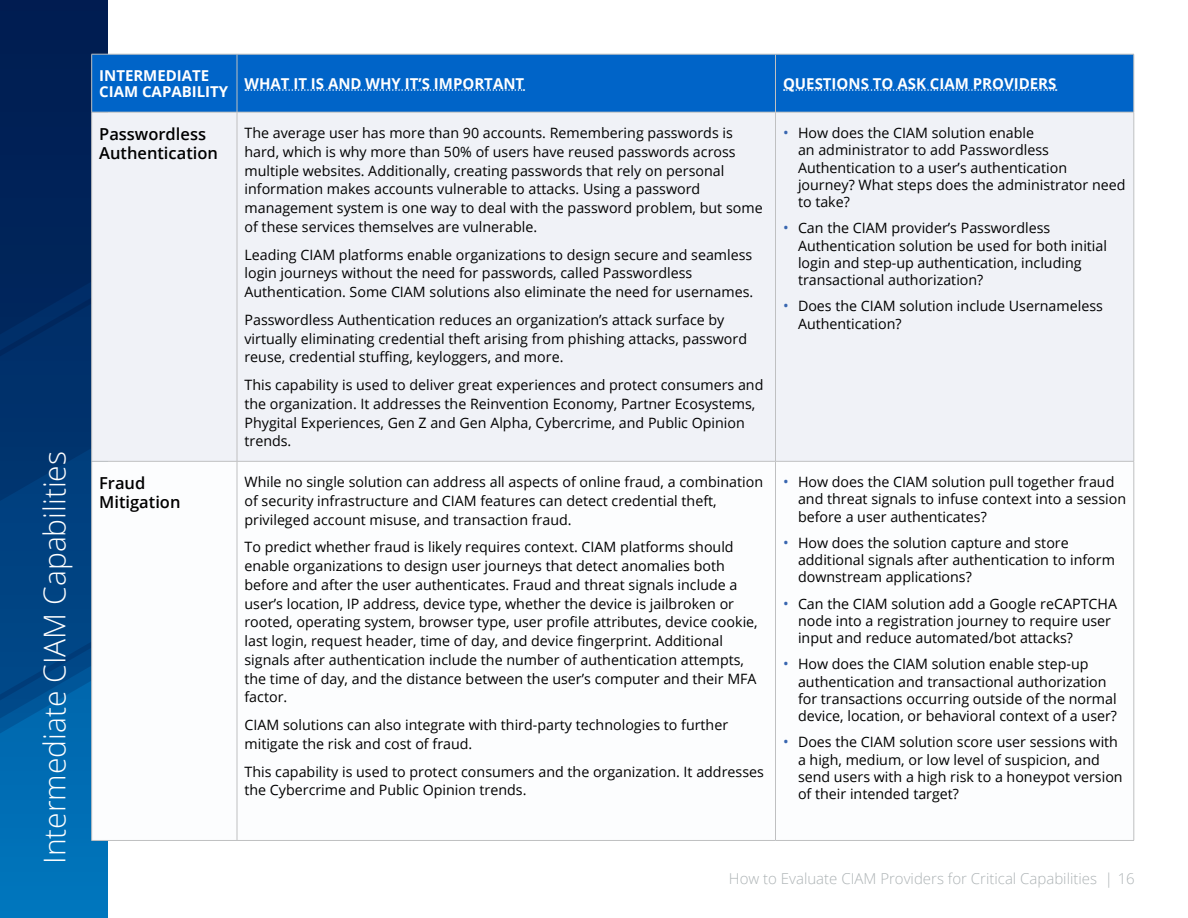
<style>
.page{position:relative;width:1188px;height:918px;background:#fff}
.page>*{position:absolute;margin:0;border:0;box-sizing:border-box;transform-origin:0 0}
.t1{font:300 30px "Open Sans";color:#fff}
.t2{font:600 16.5px/19.5px "Open Sans";color:#000}
.t3{font:700 15px/16.5px "Open Sans";color:#fff}
.t4{font:300 15px "Open Sans";color:#adb3b5}
.t5{font:14.25px/18.8px "Open Sans";color:#000}
.s1{font-size:15px;color:#3866b0}
</style>
<div class="page">
<div style="left:0;top:0;width:108px;height:918px;background:#006fb6"></div>
<svg style="left:0;top:501px;width:91px;height:217px;fill:#004382"></svg>
<svg style="left:0;top:356px;width:92px;height:145px;fill:#00326c"></svg>
<svg style="left:0;top:632px;width:91px;height:68px"></svg>
<svg style="left:0;top:0;width:108px;height:356px"></svg>
<div style="left:92px;top:55px;width:1042px;height:57px;background:#0064c8"></div>
<div style="left:92px;top:113px;width:1042px;height:348px;background:#f0f2f7"></div>
<svg style="left:92px;top:462px;width:1042px;height:378px"></svg>
<hr style="left:92px;top:54px;width:145px;height:1px;background:#bfc0c1">
<hr style="left:91px;top:54px;width:1px;height:58px;background:#bfc0c1">
<hr style="left:237px;top:54px;width:539px;height:1px;background:#bfc0c1">
<hr style="left:237px;top:54px;width:1px;height:58px;background:#bfc0c1">
<hr style="left:776px;top:54px;width:358px;height:1px;background:#bfc0c1">
<hr style="left:775px;top:54px;width:1px;height:58px;background:#bfc0c1">
<hr style="left:1134px;top:54px;width:1px;height:58px;background:#bfc0c1">
<hr style="left:91px;top:112px;width:1px;height:349px;background:#bfc0c1">
<hr style="left:237px;top:112px;width:1px;height:349px;background:#bfc0c1">
<hr style="left:775px;top:112px;width:1px;height:349px;background:#bfc0c1">
<hr style="left:1134px;top:112px;width:1px;height:349px;background:#bfc0c1">
<hr style="left:92px;top:461px;width:145px;height:1px;background:#bfc0c1">
<hr style="left:91px;top:462px;width:1px;height:378px;background:#bfc0c1">
<hr style="left:237px;top:461px;width:539px;height:1px;background:#bfc0c1">
<hr style="left:237px;top:462px;width:1px;height:378px;background:#bfc0c1">
<hr style="left:776px;top:461px;width:358px;height:1px;background:#bfc0c1">
<hr style="left:775px;top:462px;width:1px;height:378px;background:#bfc0c1">
<hr style="left:1134px;top:462px;width:1px;height:378px;background:#bfc0c1">
<hr style="left:92px;top:840px;width:145px;height:1px;background:#bfc0c1">
<hr style="left:237px;top:840px;width:539px;height:1px;background:#bfc0c1">
<hr style="left:776px;top:840px;width:358px;height:1px;background:#bfc0c1">
<hr style="left:92px;top:112px;width:145px;height:1px;background:#bfc0c1">
<hr style="left:237px;top:112px;width:539px;height:1px;background:#bfc0c1">
<hr style="left:776px;top:112px;width:358px;height:1px;background:#bfc0c1">
<svg style="left:245px;top:89px;width:279px;height:2px"></svg>
<svg style="left:784px;top:89px;width:273px;height:2px"></svg>
<h1 class="t1" style="left:34px;top:864px;width:414px;rotate:-90deg">Intermediate CIAM Capabilities</h1>
<p class="t3" style="left:99px;top:67px;width:131px">INTERMEDIATE<br>CIAM CAPABILITY</p>
<p class="t3" style="left:244px;top:75px;width:281px">WHAT IT IS AND WHY IT’S IMPORTANT</p>
<p class="t3" style="left:783px;top:75px;width:275px">QUESTIONS TO ASK CIAM PROVIDERS</p>
<p class="t2" style="left:99px;top:124px;width:120px">Passwordless<br>Authentication</p>
<p class="t5" style="left:244px;top:123px;width:520px">The average user has more than 90 accounts. Remembering passwords is hard, which is why more than 50% of users have reused passwords across multiple websites. Additionally, creating passwords that rely on personal information makes accounts vulnerable to attacks. Using a password management system is one way to deal with the password problem, but some of these services themselves are vulnerable.</p>
<p class="t5" style="left:244px;top:245px;width:510px">Leading CIAM platforms enable organizations to design secure and seamless login journeys without the need for passwords, called Passwordless<br>Authentication. Some CIAM solutions also eliminate the need for usernames.</p>
<p class="t5" style="left:244px;top:310px;width:504px">Passwordless Authentication reduces an organization’s attack surface by virtually eliminating credential theft arising from phishing attacks, password reuse, credential stuffing, keyloggers, and more.</p>
<p class="t5" style="left:244px;top:375px;width:520px">This capability is used to deliver great experiences and protect consumers and the organization. It addresses the Reinvention Economy, Partner Ecosystems, Phygital Experiences, Gen Z and Gen Alpha, Cybercrime, and Public Opinion trends.</p>
<p class="t5" style="left:798px;top:124px;width:329px;line-height:17.2px;text-indent:-15px"><span class="s1">•</span> How does the CIAM solution enable<br>an administrator to add Passwordless Authentication to a user’s authentication journey? What steps does the administrator need to take?</p>
<p class="t5" style="left:798px;top:219px;width:311px;line-height:17.2px;text-indent:-15px"><span class="s1">•</span> Can the CIAM provider’s Passwordless Authentication solution be used for both initial login and step-up authentication, including transactional authorization?</p>
<p class="t5" style="left:798px;top:297px;width:307px;line-height:17.2px;text-indent:-15px"><span class="s1">•</span> Does the CIAM solution include Usernameless<br>Authentication?</p>
<p class="t2" style="left:99px;top:473px;width:83px">Fraud<br>Mitigation</p>
<p class="t5" style="left:244px;top:472px;width:520px">While no single solution can address all aspects of online fraud, a combination of security infrastructure and CIAM features can detect credential theft, privileged account misuse, and transaction fraud.</p>
<p class="t5" style="left:244px;top:538px;width:515px">To predict whether fraud is likely requires context. CIAM platforms should enable organizations to design user journeys that detect anomalies both before and after the user authenticates. Fraud and threat signals include a user’s location, IP address, device type, whether the device is jailbroken or rooted, operating system, browser type, user profile attributes, device cookie, last login, request header, time of day, and device fingerprint. Additional signals after authentication include the number of authentication attempts, the time of day, and the distance between the user’s computer and their MFA factor.</p>
<p class="t5" style="left:244px;top:715px;width:485px">CIAM solutions can also integrate with third-party technologies to further mitigate the risk and cost of fraud.</p>
<p class="t5" style="left:244px;top:762px;width:521px">This capability is used to protect consumers and the organization. It addresses the Cybercrime and Public Opinion trends.</p>
<p class="t5" style="left:798px;top:473px;width:330px;line-height:17.2px;text-indent:-15px"><span class="s1">•</span> How does the CIAM solution pull together fraud and threat signals to infuse context into a session before a user authenticates?</p>
<p class="t5" style="left:798px;top:534px;width:318px;line-height:17.2px;text-indent:-15px"><span class="s1">•</span> How does the solution capture and store additional signals after authentication to inform downstream applications?</p>
<p class="t5" style="left:798px;top:595px;width:321px;line-height:17.2px;text-indent:-15px"><span class="s1">•</span> Can the CIAM solution add a Google reCAPTCHA node into a registration journey to require user input and reduce automated/bot attacks?</p>
<p class="t5" style="left:798px;top:655px;width:321px;line-height:17.2px;text-indent:-15px"><span class="s1">•</span> How does the CIAM solution enable step-up authentication and transactional authorization for transactions occurring outside of the normal device, location, or behavioral context of a user?</p>
<p class="t5" style="left:798px;top:733px;width:326px;line-height:17.2px;text-indent:-15px"><span class="s1">•</span> Does the CIAM solution score user sessions with a high, medium, or low level of suspicion, and send users with a high risk to a honeypot version of their intended target?</p>
<p class="t4" style="left:729px;top:869px;width:407px">How to Evaluate CIAM Providers for Critical Capabilities | 16</p>
</div>
